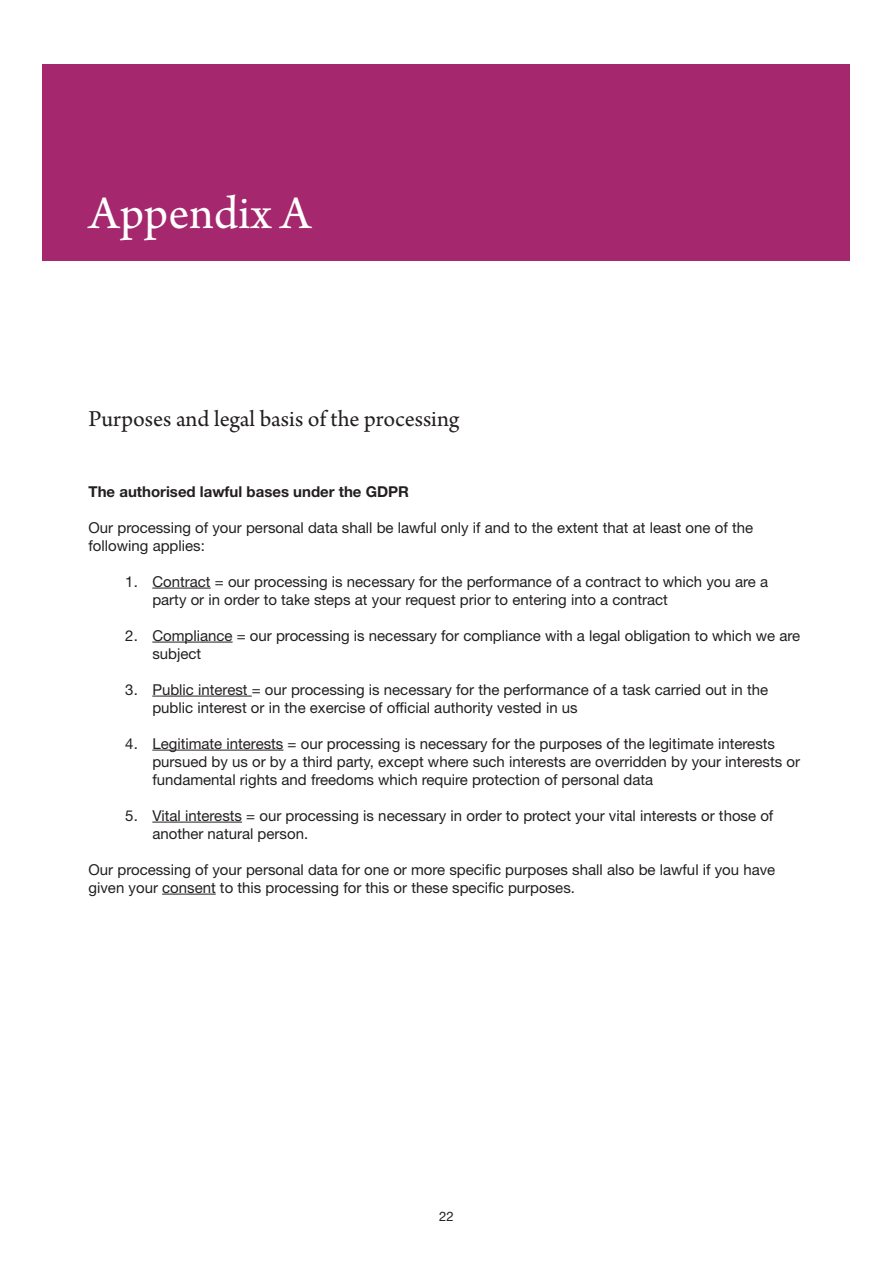
<style>
.page{position:relative;width:893px;height:1263px;background:#fff}
.page>*{position:absolute;margin:0;border:0;box-sizing:border-box;transform-origin:0 0}
.t1{font:49.5px "Arno Pro";color:#fff}
.t2{font:24px "Arno Pro";color:#231f20}
.t3{font:15px/18px "Helvetica Neue LT Std";color:#231f20}
.t4{font:700 15px "Helvetica Neue LT Std";color:#231f20}
.t5{font:13.05px "Helvetica Neue LT Std";color:#231f20}
</style>
<div class="page">
<div style="left:43px;top:65px;width:807px;height:196px;background:#a5276d"></div>
<hr style="left:152px;top:588px;width:59px;height:1px;background:#231f20">
<hr style="left:152px;top:642px;width:81px;height:1px;background:#231f20">
<hr style="left:152px;top:696px;width:100px;height:1px;background:#231f20">
<hr style="left:152px;top:750px;width:131px;height:1px;background:#231f20">
<hr style="left:152px;top:822px;width:90px;height:1px;background:#231f20">
<hr style="left:162px;top:894px;width:54px;height:1px;background:#231f20">
<p class="t1" style="left:89px;top:185px;width:223px">Appendix A</p>
<p class="t2" style="left:89px;top:405px;width:372px">Purposes and legal basis of the processing</p>
<p class="t4" style="left:89px;top:482px;width:322px">The authorised lawful bases under the GDPR</p>
<p class="t3" style="left:89px;top:518px;width:666px">Our processing of your personal data shall be lawful only if and to the extent that at least one of the following applies:</p>
<p class="t3" style="left:152px;top:572px;width:617px;text-indent:-27px">1. Contract = our processing is necessary for the performance of a contract to which you are a party or in order to take steps at your request prior to entering into a contract</p>
<p class="t3" style="left:152px;top:626px;width:649px;text-indent:-27px">2. Compliance = our processing is necessary for compliance with a legal obligation to which we are subject</p>
<p class="t3" style="left:152px;top:680px;width:617px;text-indent:-27px">3. Public interest = our processing is necessary for the performance of a task carried out in the public interest or in the exercise of official authority vested in us</p>
<p class="t3" style="left:152px;top:734px;width:649px;text-indent:-27px">4. Legitimate interests = our processing is necessary for the purposes of the legitimate interests pursued by us or by a third party, except where such interests are overridden by your interests or fundamental rights and freedoms which require protection of personal data</p>
<p class="t3" style="left:152px;top:806px;width:623px;text-indent:-27px">5. Vital interests = our processing is necessary in order to protect your vital interests or those of another natural person.</p>
<p class="t3" style="left:89px;top:860px;width:688px">Our processing of your personal data for one or more specific purposes shall also be lawful if you have given your consent to this processing for this or these specific purposes.</p>
<p class="t5" style="left:439px;top:1208px;width:16px">22</p>
</div>
